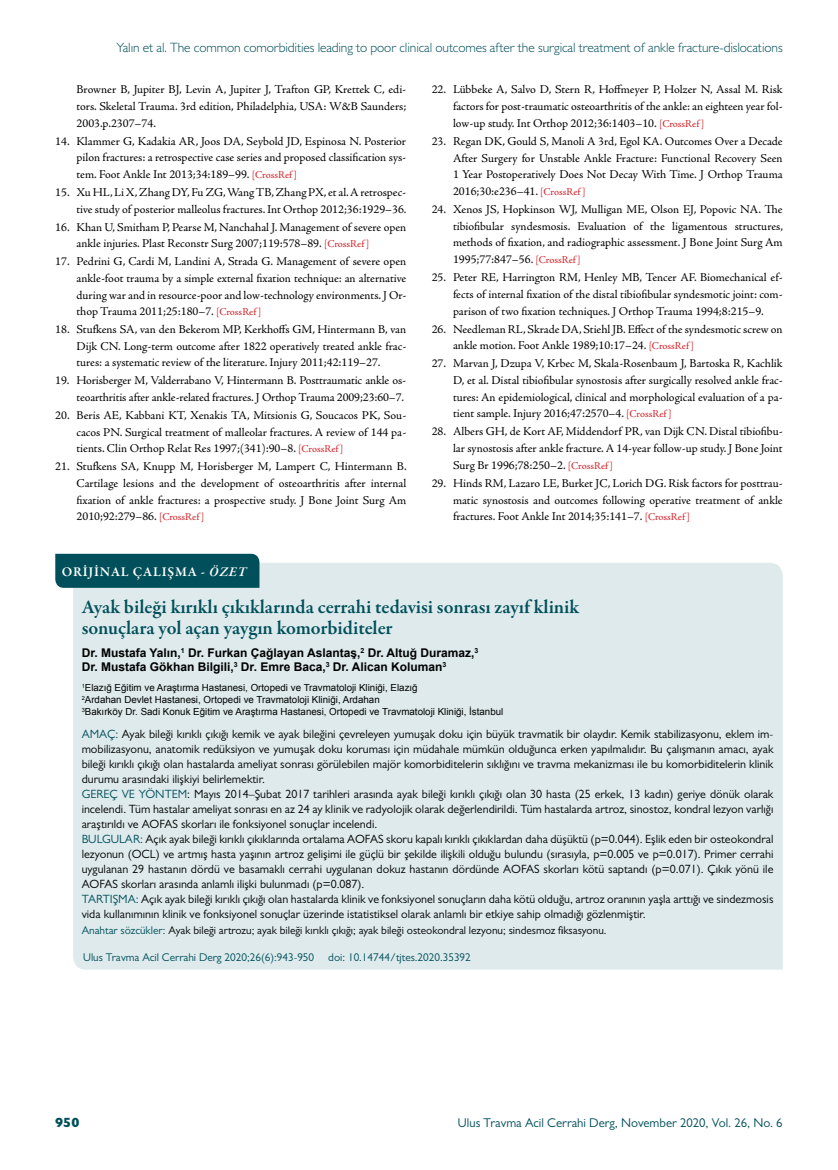
<style>
.page{position:relative;width:838px;height:1170px;background:#fff}
.page>*{position:absolute;margin:0;border:0;box-sizing:border-box;transform-origin:0 0}
.t1{font:600 19.5px/21px "Garamond Premr Pro";color:#004f5a}
.t2{font:300 13.5px "Gill Sans MT Pro";letter-spacing:-.005em;color:#004f5a}
.t3{font:600 13.5px "Garamond Premr Pro";letter-spacing:.055em;color:#fff}
.t4{font:800 13.5px "Gill Sans MT Pro";color:#004f5a}
.t5{font:12.75px "Gill Sans MT Pro";color:#004f5a}
.t6{font:12px/16.6px "Adobe Jenson Pro";letter-spacing:-.005em;color:#000;text-align:justify}
.t7{font:12px/15px "Gill Sans MT Pro";color:#000}
.t8{font:700 12px/14.4px "Arial";color:#000}
.t9{font:11.25px "Gill Sans MT Pro";color:#000}
.t10{font:11.25px "Gill Sans MT Pro";color:#004f5a}
.t11{font:9.75px/11.7px "Arial";color:#000}
.s1{font-size:10.5px;color:#d2232a}
.s2{font-style:italic}
.s3{color:#004f5a}
</style>
<div class="page">
<div style="left:73px;top:562px;width:709px;height:407px;background:#deeaec"></div>
<div style="left:55px;top:553px;width:204px;height:34px;background:#004f5a"></div>
<p class="t2" style="left:117px;top:39px;width:667px">Yalın et al. The common comorbidities leading to poor clinical outcomes after the surgical treatment of ankle fracture-dislocations</p>
<p class="t6" style="left:77px;top:81px;width:331px">Browner B, Jupiter BJ, Levin A, Jupiter J, Trafton GP, Krettek C, edi&shy;tors. Skeletal Trauma. 3rd edition, Philadelphia, USA: W&amp;B Saunders; 2003.p.2307–74.</p>
<p class="t6" style="left:77px;top:133px;width:331px;text-indent:-21px">14. Klammer G, Kadakia AR, Joos DA, Seybold JD, Espinosa N. Posterior pilon fractures: a retrospective case series and proposed classification sys&shy;tem. Foot Ankle Int 2013;34:189–99. <span class="s1">[CrossRef ]</span></p>
<p class="t6" style="left:55px;top:184px;width:353px;text-align:right">15. Xu HL, Li X, Zhang DY, Fu ZG, Wang TB, Zhang PX, et al. A retrospec&shy;tive study of posterior malleolus fractures. Int Orthop 2012;36:1929–36.</p>
<p class="t6" style="left:77px;top:219px;width:331px;text-indent:-21px">16. Khan U, Smitham P, Pearse M, Nanchahal J. Management of severe open ankle injuries. Plast Reconstr Surg 2007;119:578–89. <span class="s1">[CrossRef ]</span></p>
<p class="t6" style="left:77px;top:253px;width:331px;text-indent:-21px">17. Pedrini G, Cardi M, Landini A, Strada G. Management of severe open ankle-foot trauma by a simple external fixation technique: an alternative during war and in resource-poor and low-technology environments. J Or&shy;thop Trauma 2011;25:180–7. <span class="s1">[CrossRef ]</span></p>
<p class="t6" style="left:77px;top:321px;width:331px;text-indent:-21px">18. Stufkens SA, van den Bekerom MP, Kerkhoffs GM, Hintermann B, van Dijk CN. Long-term outcome after 1822 operatively treated ankle frac&shy;tures: a systematic review of the literature. Injury 2011;42:119–27.</p>
<p class="t6" style="left:55px;top:372px;width:352px;text-align:right">19. Horisberger M, Valderrabano V, Hintermann B. Posttraumatic ankle os&shy;teoarthritis after ankle-related fractures. J Orthop Trauma 2009;23:60–7.</p>
<p class="t6" style="left:77px;top:407px;width:331px;text-indent:-21px">20. Beris AE, Kabbani KT, Xenakis TA, Mitsionis G, Soucacos PK, Sou&shy;cacos PN. Surgical treatment of malleolar fractures. A review of 144 pa&shy;tients. Clin Orthop Relat Res 1997;(341):90–8. <span class="s1">[CrossRef ]</span></p>
<p class="t6" style="left:77px;top:458px;width:331px;text-indent:-21px">21. Stufkens SA, Knupp M, Horisberger M, Lampert C, Hintermann B.<br>Cartilage lesions and the development of osteoarthritis after internal fixation of ankle fractures: a prospective study. J Bone Joint Surg Am 2010;92:279–86. <span class="s1">[CrossRef ]</span></p>
<p class="t3" style="left:62px;top:563px;width:186px">ORİJİNAL ÇALIŞMA - <span class="s2">ÖZET</span></p>
<p class="t6" style="left:453px;top:81px;width:331px;text-indent:-21px">22. Lübbeke A, Salvo D, Stern R, Hoffmeyer P, Holzer N, Assal M. Risk factors for post-traumatic osteoarthritis of the ankle: an eighteen year fol&shy;low-up study. Int Orthop 2012;36:1403–10. <span class="s1">[CrossRef ]</span></p>
<p class="t6" style="left:453px;top:133px;width:331px;text-indent:-21px">23. Regan DK, Gould S, Manoli A 3rd, Egol KA. Outcomes Over a Decade After Surgery for Unstable Ankle Fracture: Functional Recovery Seen 1 Year Postoperatively Does Not Decay With Time. J Orthop Trauma 2016;30:e236–41. <span class="s1">[CrossRef ]</span></p>
<p class="t6" style="left:453px;top:201px;width:331px;text-indent:-21px">24. Xenos JS, Hopkinson WJ, Mulligan ME, Olson EJ, Popovic NA. The tibiofibular syndesmosis. Evaluation of the ligamentous structures, methods of fixation, and radiographic assessment. J Bone Joint Surg Am 1995;77:847–56. <span class="s1">[CrossRef ]</span></p>
<p class="t6" style="left:453px;top:269px;width:331px;text-indent:-21px">25. Peter RE, Harrington RM, Henley MB, Tencer AF. Biomechanical ef&shy;fects of internal fixation of the distal tibiofibular syndesmotic joint: com&shy;parison of two fixation techniques. J Orthop Trauma 1994;8:215–9.</p>
<p class="t6" style="left:453px;top:321px;width:331px;text-indent:-21px">26. Needleman RL, Skrade DA, Stiehl JB. Effect of the syndesmotic screw on ankle motion. Foot Ankle 1989;10:17–24. <span class="s1">[CrossRef ]</span></p>
<p class="t6" style="left:453px;top:355px;width:331px;text-indent:-21px">27. Marvan J, Dzupa V, Krbec M, Skala-Rosenbaum J, Bartoska R, Kachlik D, et al. Distal tibiofibular synostosis after surgically resolved ankle frac&shy;tures: An epidemiological, clinical and morphological evaluation of a pa&shy;tient sample. Injury 2016;47:2570–4. <span class="s1">[CrossRef ]</span></p>
<p class="t6" style="left:453px;top:423px;width:331px;text-indent:-21px">28. Albers GH, de Kort AF, Middendorf PR, van Dijk CN. Distal tibiofibu&shy;lar synostosis after ankle fracture. A 14-year follow-up study. J Bone Joint Surg Br 1996;78:250–2. <span class="s1">[CrossRef ]</span></p>
<p class="t6" style="left:453px;top:475px;width:331px;text-indent:-21px">29. Hinds RM, Lazaro LE, Burket JC, Lorich DG. Risk factors for posttrau&shy;matic synostosis and outcomes following operative treatment of ankle fractures. Foot Ankle Int 2014;35:141–7. <span class="s1">[CrossRef ]</span></p>
<h1 class="t1" style="left:82px;top:596px;width:499px">Ayak bileği kırıklı çıkıklarında cerrahi tedavisi sonrası zayıf klinik sonuçlara yol açan yaygın komorbiditeler</h1>
<p class="t8" style="left:82px;top:645px;width:398px">Dr. Mustafa Yalın,<sup>1</sup> Dr. Furkan Çağlayan Aslantaş,<sup>2</sup> Dr. Altuğ Duramaz,<sup>3<br></sup>Dr. Mustafa Gökhan Bilgili,<sup>3</sup> Dr. Emre Baca,<sup>3</sup> Dr. Alican Koluman<sup>3</sup></p>
<p class="t11" style="left:82px;top:682px;width:423px"><sup>1</sup>Elazığ Eğitim ve Araştırma Hastanesi, Ortopedi ve Travmatoloji Kliniği, Elazığ<br><sup>2</sup>Ardahan Devlet Hastanesi, Ortopedi ve Travmatoloji Kliniği, Ardahan<br><sup>3</sup>Bakırköy Dr. Sadi Konuk Eğitim ve Araştırma Hastanesi, Ortopedi ve Travmatoloji Kliniği, İstanbul</p>
<p class="t7" style="left:82px;top:726px;width:693px"><span class="s3">AMAÇ:</span> Ayak bileği kırıklı çıkığı kemik ve ayak bileğini çevreleyen yumuşak doku için büyük travmatik bir olaydır. Kemik stabilizasyonu, eklem im&shy;mobilizasyonu, anatomik redüksiyon ve yumuşak doku koruması için müdahale mümkün olduğunca erken yapılmalıdır. Bu çalışmanın amacı, ayak bileği kırıklı çıkığı olan hastalarda ameliyat sonrası görülebilen majör komorbiditelerin sıklığını ve travma mekanizması ile bu komorbiditelerin klinik durumu arasındaki ilişkiyi belirlemektir.<br><span class="s3">GEREÇ VE YÖNTEM</span>: Mayıs 2014–Şubat 2017 tarihleri arasında ayak bileği kırıklı çıkığı olan 30 hasta (25 erkek, 13 kadın) geriye dönük olarak incelendi. Tüm hastalar ameliyat sonrası en az 24 ay klinik ve radyolojik olarak değerlendirildi. Tüm hastalarda artroz, sinostoz, kondral lezyon varlığı araştırıldı ve AOFAS skorları ile fonksiyonel sonuçlar incelendi.<br><span class="s3">BULGULAR:</span> Açık ayak bileği kırıklı çıkıklarında ortalama AOFAS skoru kapalı kırıklı çıkıklardan daha düşüktü (p=0.044). Eşlik eden bir osteokondral lezyonun (OCL) ve artmış hasta yaşının artroz gelişimi ile güçlü bir şekilde ilişkili olduğu bulundu (sırasıyla, p=0.005 ve p=0.017). Primer cerrahi uygulanan 29 hastanın dördü ve basamaklı cerrahi uygulanan dokuz hastanın dördünde AOFAS skorları kötü saptandı (p=0.071). Çıkık yönü ile AOFAS skorları arasında anlamlı ilişki bulunmadı (p=0.087).<br><span class="s3">TARTIŞMA:</span> Açık ayak bileği kırıklı çıkığı olan hastalarda klinik ve fonksiyonel sonuçların daha kötü olduğu, artroz oranının yaşla arttığı ve sindezmosis vida kullanımının klinik ve fonksiyonel sonuçlar üzerinde istatistiksel olarak anlamlı bir etkiye sahip olmadığı gözlenmiştir.</p>
<p class="t9" style="left:82px;top:923px;width:526px"><span class="s3">Anahtar sözcükler:</span> Ayak bileği artrozu; ayak bileği kırıklı çıkığı; ayak bileği osteokondral lezyonu; sindesmoz fiksasyonu.</p>
<p class="t10" style="left:83px;top:950px;width:389px">Ulus Travma Acil Cerrahi Derg 2020;26(6):943-950 doi: 10.14744/tjtes.2020.35392</p>
<p class="t4" style="left:55px;top:1114px;width:26px">950</p>
<p class="t5" style="left:458px;top:1115px;width:326px">Ulus Travma Acil Cerrahi Derg, November 2020, Vol. 26, No. 6</p>
</div>
